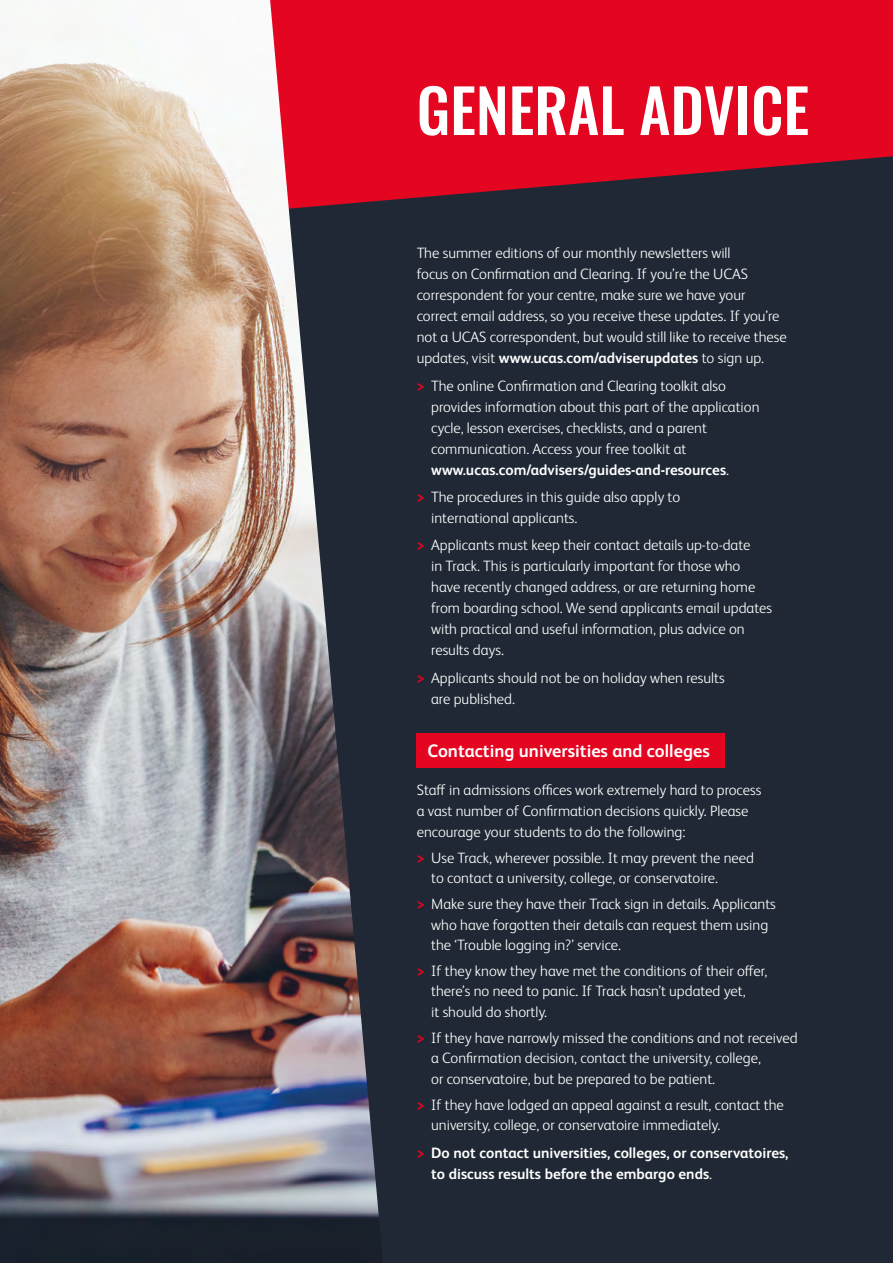
<style>
.page{position:relative;width:893px;height:1263px;background:#1f2834}
.page>*{position:absolute;margin:0;border:0;box-sizing:border-box;transform-origin:0 0}
.t1{font:500 60px "Oswald";color:#fff}
.t2{font:700 18px "FS Albert Pro";color:#fff}
.t3{font:300 15px/21px "FS Albert Pro";color:#fff}
.t4{font:700 15px/21px "FS Albert Pro";color:#fff}
.s1{font-weight:700}
.s2{font-weight:700;color:#e40521}
.s3{color:#e40521}
.s4{font-weight:300}
</style>
<div class="page">
<svg style="left:383px;top:0;width:510px;height:201px;background:#ce0823"></svg>
<img style="left:0;top:0;width:383px;height:1263px">
<div style="left:417px;top:733px;width:308px;height:34px;background:#e40521"></div>
<h1 class="t1" style="left:417px;top:79px;width:394px">GENERAL ADVICE</h1>
<p class="t3" style="left:417px;top:242px;width:372px">The summer editions of our monthly newsletters will<br>focus on Confirmation and Clearing. If you’re the UCAS correspondent for your centre, make sure we have your correct email address, so you receive these updates. If you’re not a UCAS correspondent, but would still like to receive these updates, visit <span class="s1">www.ucas.com/adviserupdates</span> to sign up.</p>
<p class="t3" style="left:431px;top:374px;width:330px;text-indent:-14px"><span class="s2">&gt;</span> The online Confirmation and Clearing toolkit also provides information about this part of the application cycle, lesson exercises, checklists, and a parent communication. Access your free toolkit at <span class="s1">www.ucas.com/advisers/guides-and-resources</span>.</p>
<p class="t3" style="left:431px;top:485px;width:251px;text-indent:-14px"><span class="s2">&gt;</span> The procedures in this guide also apply to international applicants.</p>
<p class="t3" style="left:431px;top:534px;width:342px;text-indent:-14px"><span class="s2">&gt;</span> Applicants must keep their contact details up-to-date<br>in Track. This is particularly important for those who have recently changed address, or are returning home from boarding school. We send applicants email updates with practical and useful information, plus advice on results days.</p>
<p class="t3" style="left:431px;top:666px;width:295px;text-indent:-14px"><span class="s2">&gt;</span> Applicants should not be on holiday when results are published.</p>
<p class="t2" style="left:427px;top:738px;width:284px">Contacting universities and colleges</p>
<p class="t3" style="left:417px;top:778px;width:346px">Staff in admissions offices work extremely hard to process a vast number of Confirmation decisions quickly. Please encourage your students to do the following:</p>
<p class="t3" style="left:431px;top:846px;width:324px;line-height:20.5px;text-indent:-14px"><span class="s2">&gt;</span> Use Track, wherever possible. It may prevent the need to contact a university, college, or conservatoire.</p>
<p class="t3" style="left:431px;top:893px;width:346px;line-height:20.5px;text-indent:-14px"><span class="s2">&gt;</span> Make sure they have their Track sign in details. Applicants who have forgotten their details can request them using the ‘Trouble logging in?’ service.</p>
<p class="t3" style="left:431px;top:959px;width:338px;line-height:20.5px;text-indent:-14px"><span class="s2">&gt;</span> If they know they have met the conditions of their offer, there’s no need to panic. If Track hasn’t updated yet,<br>it should do shortly.</p>
<p class="t3" style="left:431px;top:1026px;width:368px;line-height:20.5px;text-indent:-14px"><span class="s2">&gt;</span> If they have narrowly missed the conditions and not received a Confirmation decision, contact the university, college,<br>or conservatoire, but be prepared to be patient.</p>
<p class="t3" style="left:431px;top:1093px;width:354px;line-height:20.5px;text-indent:-14px"><span class="s2">&gt;</span> If they have lodged an appeal against a result, contact the university, college, or conservatoire immediately.</p>
<p class="t4" style="left:431px;top:1141px;width:359px;text-indent:-14px"><span class="s3">&gt;</span> Do not contact universities, colleges, or conservatoires, to discuss results before the embargo ends<span class="s4">.</span></p>
</div>
